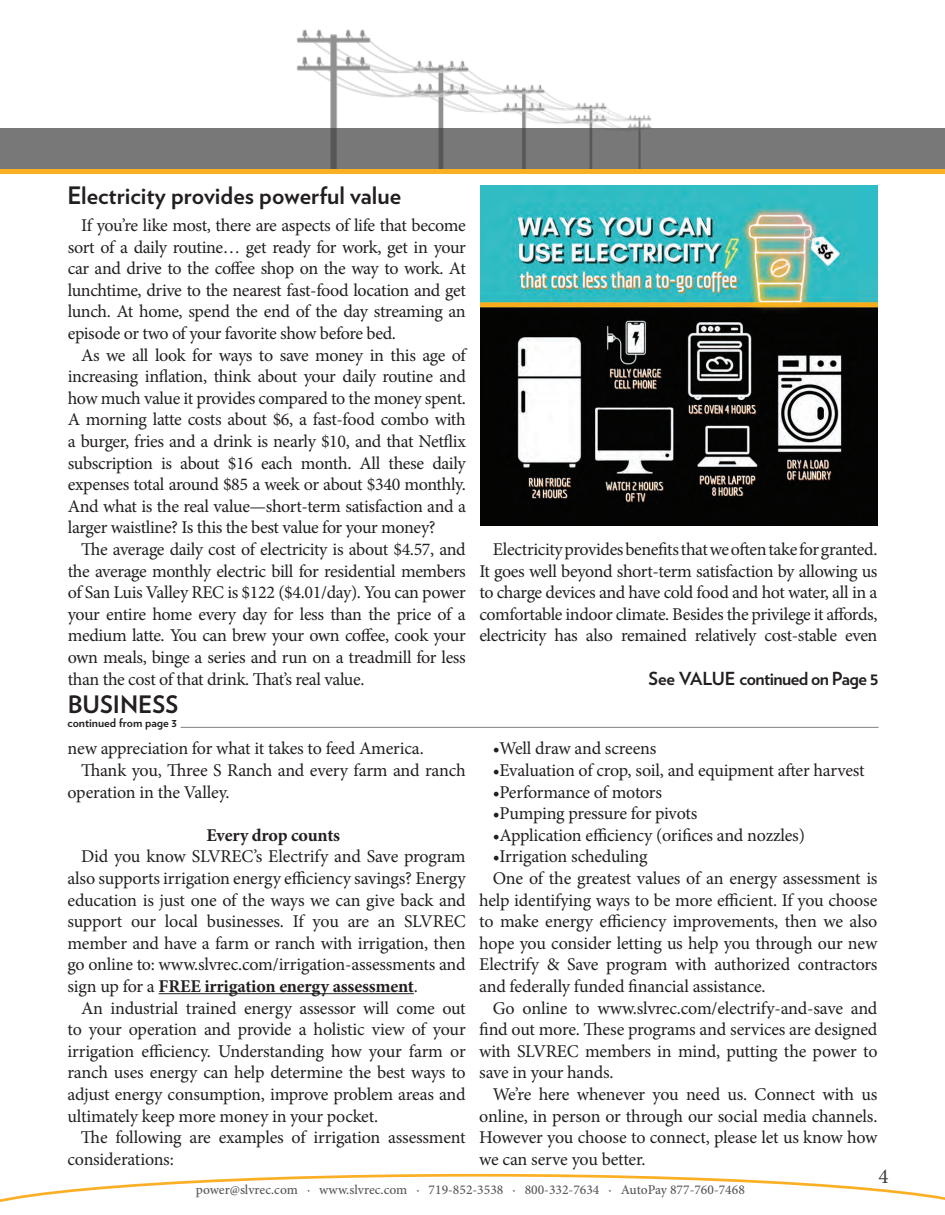
<style>
.page{position:relative;width:945px;height:1215px;background:#fff}
.page>*{position:absolute;margin:0;border:0;box-sizing:border-box;transform-origin:0 0}
.Subhead{font:700 24px "Verlag";color:#231f20}
.t1{font:21px "Minion Pro";color:#3e3e3f}
.Body_Copy{font:18px/21.6px "Minion Pro";letter-spacing:-.015em;color:#231f20;text-align:justify}
.Subhead-2{font:700 18px "Verlag";letter-spacing:-.03em;color:#231f20}
.Body_Copy-2{font:700 18px "Minion Pro";letter-spacing:-.015em;color:#231f20}
.t2{font:500 13.5px "Minion Pro";color:#57585a}
.Subhead-3{font:700 12px "Verlag";color:#231f20}
.s1{font-weight:700}
</style>
<div class="page">
<img style="left:296px;top:29px;width:356px;height:99px">
<svg style="left:0;top:1174px;width:945px;height:28px"></svg>
<div style="left:0;top:128px;width:945px;height:41px;background:#787878"></div>
<div style="left:0;top:169px;width:945px;height:5px;background:#fbaf25"></div>
<hr style="left:181px;top:727px;width:698px;height:1px;background:#231f20">
<hr style="left:159px;top:993px;width:255px;height:1px;background:#231f20">
<img style="left:480px;top:185px;width:397px;height:340px">
<p class="Subhead" style="left:68px;top:177px;width:335px">Electricity provides powerful value</p>
<p class="Body_Copy" style="left:68px;top:215px;width:400px;text-indent:14px">If you’re like most, there are aspects of life that become sort of a daily routine… get ready for work, get in your car and drive to the coffee shop on the way to work. At lunchtime, drive to the nearest fast-food location and get lunch. At home, spend the end of the day streaming an episode or two of your favorite show before bed.</p>
<p class="Body_Copy" style="left:68px;top:344px;width:400px;text-indent:14px">As we all look for ways to save money in this age of increasing inflation, think about your daily routine and how much value it provides compared to the money spent.<br>A morning latte costs about $6, a fast-food combo with a burger, fries and a drink is nearly $10, and that Netflix subscription is about $16 each month. All these daily expenses total around $85 a week or about $340 monthly.<br>And what is the real value—short-term satisfaction and a larger waistline? Is this the best value for your money?</p>
<p class="Body_Copy" style="left:68px;top:539px;width:400px;text-indent:14px">The average daily cost of electricity is about $4.57, and the average monthly electric bill for residential members of San Luis Valley REC is $122 ($4.01/day). You can power your entire home every day for less than the price of a medium latte. You can brew your own coffee, cook your own meals, binge a series and run on a treadmill for less than the cost of that drink. That’s real value.</p>
<p class="Body_Copy" style="left:479px;top:539px;width:400px;text-indent:14px">Electricity provides benefits that we often take for granted.<br>It goes well beyond short-term satisfaction by allowing us to charge devices and have cold food and hot water, all in a comfortable indoor climate. Besides the privilege it affords, electricity has also remained relatively cost-stable even</p>
<p class="Subhead-2" style="left:648px;top:664px;width:232px">See VALUE continued on Page 5</p>
<p class="Subhead" style="left:68px;top:685px;width:112px">BUSINESS</p>
<p class="Body_Copy" style="left:68px;top:738px;width:358px">new appreciation for what it takes to feed America.</p>
<p class="Body_Copy" style="left:68px;top:759px;width:400px;text-indent:14px">Thank you, Three S Ranch and every farm and ranch operation in the Valley.</p>
<p class="Body_Copy-2" style="left:207px;top:822px;width:135px">Every drop counts</p>
<p class="Body_Copy" style="left:68px;top:846px;width:400px;text-indent:14px">Did you know SLVREC’s Electrify and Save program also supports irrigation energy efficiency savings? Energy education is just one of the ways we can give back and support our local businesses. If you are an SLVREC member and have a farm or ranch with irrigation, then go online to: www.slvrec.com/irrigation-assessments and sign up for a <span class="s1">FREE irrigation energy assessment</span>.</p>
<p class="Body_Copy" style="left:67px;top:997px;width:400px;text-indent:14px">An industrial trained energy assessor will come out to your operation and provide a holistic view of your irrigation efficiency. Understanding how your farm or ranch uses energy can help determine the best ways to adjust energy consumption, improve problem areas and ultimately keep more money in your pocket.</p>
<p class="Body_Copy" style="left:67px;top:1127px;width:400px;text-indent:14px">The following are examples of irrigation assessment considerations:</p>
<p class="Subhead-3" style="left:68px;top:713px;width:111px">continued from page 3</p>
<p class="Body_Copy" style="left:493px;top:738px;width:165px">•Well draw and screens</p>
<p class="Body_Copy" style="left:493px;top:759px;width:373px">•Evaluation of crop, soil, and equipment after harvest</p>
<p class="Body_Copy" style="left:493px;top:781px;width:171px">•Performance of motors</p>
<p class="Body_Copy" style="left:493px;top:803px;width:206px">•Pumping pressure for pivots</p>
<p class="Body_Copy" style="left:493px;top:824px;width:314px">•Application efficiency (orifices and nozzles)</p>
<p class="Body_Copy" style="left:493px;top:846px;width:156px">•Irrigation scheduling</p>
<p class="Body_Copy" style="left:479px;top:867px;width:400px;text-indent:14px">One of the greatest values of an energy assessment is help identifying ways to be more efficient. If you choose to make energy efficiency improvements, then we also hope you consider letting us help you through our new Electrify &amp; Save program with authorized contractors and federally funded financial assistance.</p>
<p class="Body_Copy" style="left:479px;top:997px;width:400px;text-indent:14px">Go online to www.slvrec.com/electrify-and-save and find out more. These programs and services are designed with SLVREC members in mind, putting the power to save in your hands.</p>
<p class="Body_Copy" style="left:479px;top:1083px;width:400px;text-indent:14px">We’re here whenever you need us. Connect with us online, in person or through our social media channels.<br>However you choose to connect, please let us know how we can serve you better.</p>
<p class="t1" style="left:879px;top:1162px;width:12px">4</p>
<p class="t2" style="left:196px;top:1180px;width:551px">power@slvrec.com · www.slvrec.com · 719-852-3538 · 800-332-7634 · AutoPay 877-760-7468</p>
</div>
